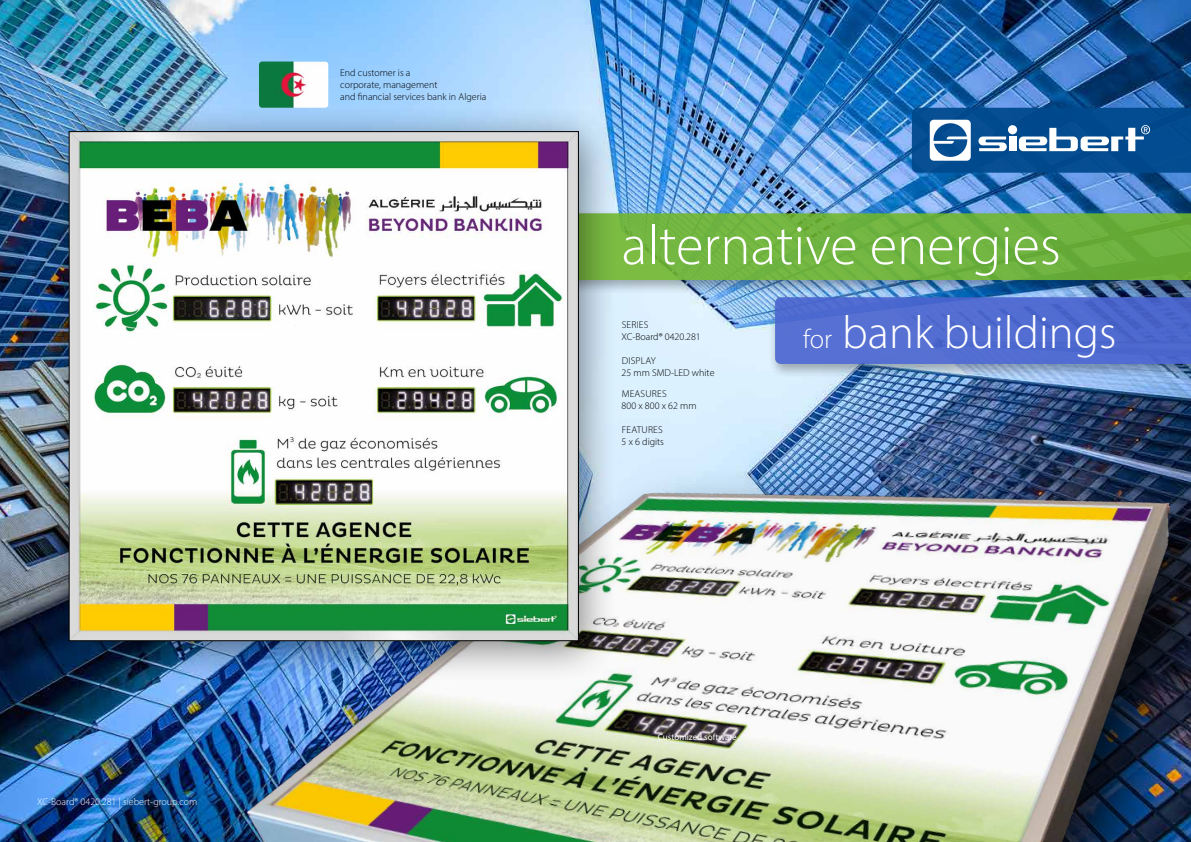
<style>
.page{position:relative;width:1191px;height:842px;background:#fff}
.page>*{position:absolute;margin:0;border:0;box-sizing:border-box;transform-origin:0 0}
.t1{font:300 56.2px "Myriad Pro";color:#fff}
.t2{font:300 46.5px "Myriad Pro";color:#fff}
.t3{font:300 10px/12px "Myriad Pro";color:#000}
.t4{font:300 10px "Myriad Pro";color:#fff}
.t5{font:300 10px/12px "Myriad Pro";letter-spacing:.02em;color:#000}
.t6{font:9px "Myriad Pro";color:#fff}
.s1{font-size:27px}
</style>
<div class="page">
<img style="left:0;top:0;width:1191px;height:842px">
<div style="left:767px;top:293px;width:424px;height:86px;background:#000;opacity:.34"></div>
<svg style="left:775px;top:297px;width:416px;height:67px;background:#516bd0"></svg>
<svg style="left:912px;top:108px;width:279px;height:65px;background:#28659f"></svg>
<img style="left:218px;top:439px;width:973px;height:403px">
<img style="left:259px;top:62px;width:69px;height:42px">
<div style="left:559px;top:209px;width:632px;height:86px;background:#000;opacity:.34"></div>
<svg style="left:617px;top:213px;width:574px;height:67px;background:#6fb23f"></svg>
<div style="left:38px;top:104px;width:579px;height:580px;background:#000;opacity:.47"></div>
<img style="left:71px;top:133px;width:505px;height:506px">
<p class="t4" style="left:37px;top:796px;width:161px">XC-Board® 0420.281 | siebert-group.com</p>
<p class="t3" style="left:340px;top:67px;width:148px">End customer is a<br>corporate, management<br>and financial services bank in Algeria</p>
<h1 class="t1" style="left:621px;top:212px;width:441px">alternative energies</h1>
<h2 class="t2" style="left:803px;top:305px;width:315px"><span class="s1">for</span> bank buildings</h2>
<p class="t3" style="left:621px;top:319px;width:81px">SERIES<br>XC-Board® 0420.281</p>
<p class="t3" style="left:621px;top:355px;width:94px">DISPLAY<br>25 mm SMD-LED white</p>
<p class="t5" style="left:621px;top:387px;width:76px">MEASURES<br>800 x 800 x 62 mm</p>
<p class="t3" style="left:621px;top:423px;width:44px">FEATURES<br>5 x 6 digits</p>
<p class="t6" style="left:658px;top:731px;width:80px">Customized software</p>
</div>
